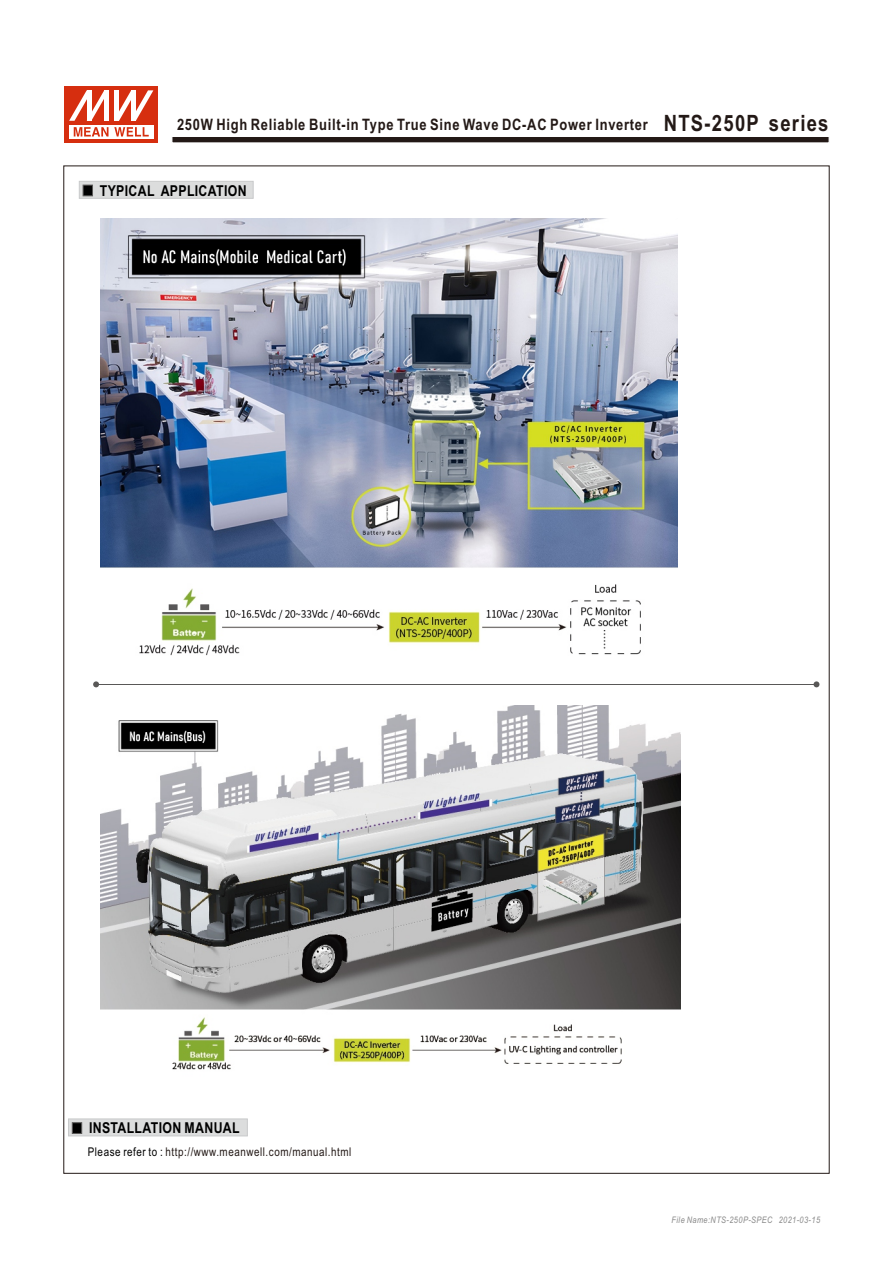
<style>
.page{position:relative;width:893px;height:1263px;background:#fff}
.page>*{position:absolute;margin:0;border:0;box-sizing:border-box;transform-origin:0 0}
.t1{font:700 15.75px "Arial Narrow";letter-spacing:.045em;color:#231916}
.t2{font:700 15px "Arial Narrow";letter-spacing:.025em;color:#000}
.t3{font:12px "Arial Narrow";letter-spacing:.045em;color:#231916}
.t4{font:italic 9px "Arial Narrow";letter-spacing:.045em;color:#898989}
.s1{font-size:22.5px}
.s2{color:#000}
</style>
<div class="page">
<svg style="left:172px;top:137px;width:657px;height:6px;background:#3b322f"></svg>
<div style="left:65px;top:87px;width:93px;height:56px;background:#d62e0f"></div>
<svg style="left:69px;top:125px;width:84px;height:13px"></svg>
<svg style="left:74px;top:127px;width:75px;height:9px"></svg>
<svg style="left:69px;top:90px;width:84px;height:31px"></svg>
<svg style="left:68px;top:1118px;width:180px;height:18px;background:#d3d4d4"></svg>
<svg style="left:79px;top:181px;width:174px;height:18px;background:#d2d3d3"></svg>
<hr style="left:98px;top:684px;width:718px;height:1px;background:#595857">
<svg style="left:93px;top:681px;width:6px;height:6px"></svg>
<svg style="left:813px;top:681px;width:6px;height:6px"></svg>
<img style="left:101px;top:705px;width:579px;height:365px">
<img style="left:100px;top:219px;width:577px;height:437px">
<p class="t1" style="left:177px;top:119px;width:653px">250W High Reliable Built-in Type True Sine Wave DC-AC Power Inverter <span class="s1">NTS-250P series</span></p>
<p class="t2" style="left:100px;top:185px;width:148px">TYPICAL APPLICATION</p>
<p class="t2" style="left:89px;top:1122px;width:152px">INSTALLATION MANUAL</p>
<p class="t3" style="left:88px;top:1147px;width:265px"><span class="s2">Please refer to :</span> http://www.meanwell.com/manual.html</p>
<p class="t4" style="left:672px;top:1216px;width:150px">File Name:NTS-250P-SPEC 2021-03-15</p>
</div>
